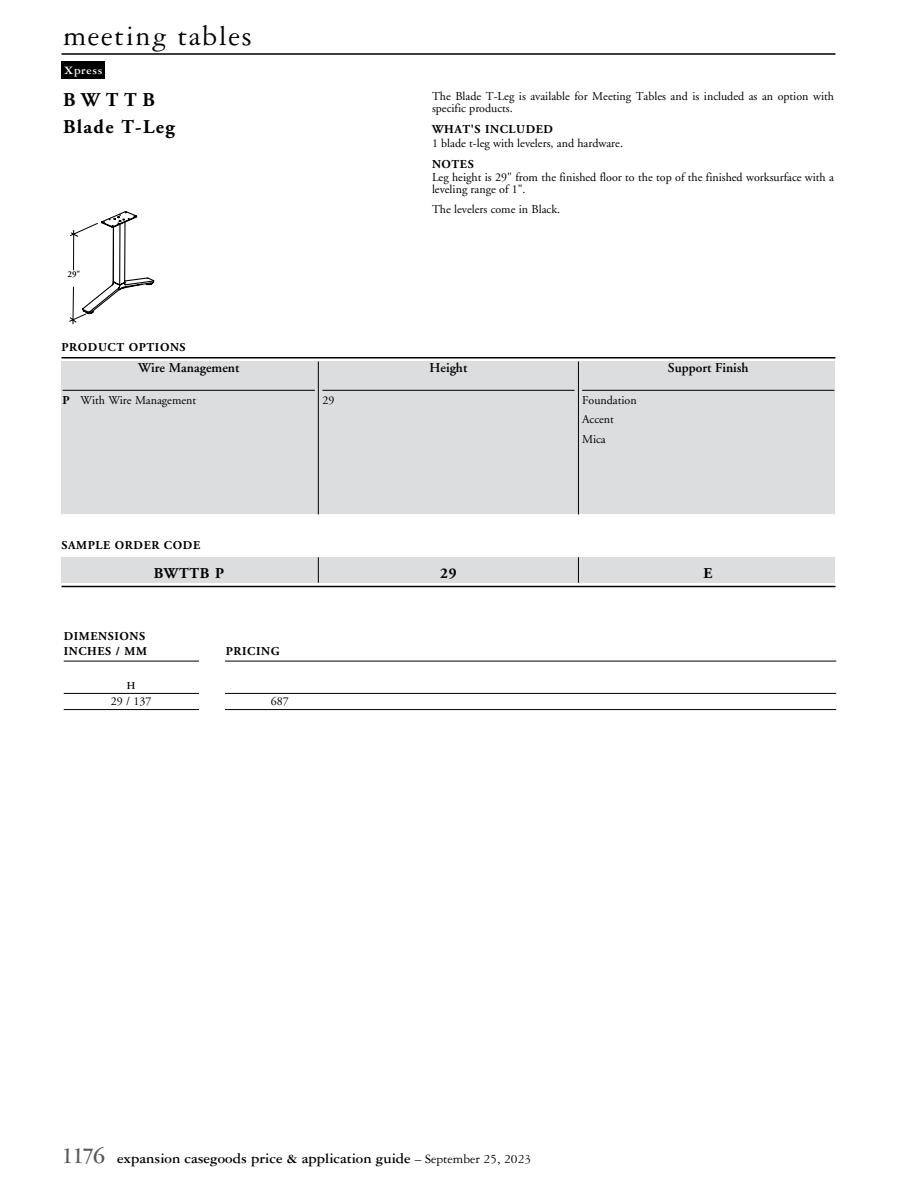
<style>
.page{position:relative;width:918px;height:1188px;background:#fff}
.page>*{position:absolute;margin:0;border:0;box-sizing:border-box;transform-origin:0 0}
.t1{font:30px "Garamond Three";letter-spacing:.05em;color:#000}
.t2{font:700 19.5px/27px "Adobe Garamond";letter-spacing:.07em;color:#000}
.t3{font:700 15px "Garamond Three";color:#000}
.t4{font:700 15px "Adobe Garamond";letter-spacing:.05em;color:#000}
.t5{font:600 13.5px "Adobe Garamond";color:#000}
.t6{font:12px/12px "Adobe Garamond";color:#000}
.t7{font:700 12px/15px "Adobe Garamond";letter-spacing:.05em;color:#000}
.t8{font:700 12px "Garamond Three";letter-spacing:.05em;color:#fff}
.t9{font:600 10.5px "Adobe Garamond";color:#000}
.t10{font:600 9px "Adobe Garamond";color:#000}
.s1{font-weight:700}
.s2{font-size:24px;color:#58595b}
.s3{font-weight:400;font-size:13.5px}
</style>
<div class="page">
<hr style="left:62px;top:53px;width:774px;height:2px;background:#000">
<div style="left:62px;top:362px;width:774px;height:152px;background:#dcddde"></div>
<hr style="left:63px;top:390px;width:252px;height:1px;background:#000">
<hr style="left:322px;top:390px;width:253px;height:1px;background:#000">
<hr style="left:582px;top:390px;width:252px;height:1px;background:#000">
<hr style="left:62px;top:357px;width:774px;height:1px;background:#000">
<hr style="left:62px;top:586px;width:774px;height:1px;background:#000">
<div style="left:62px;top:557px;width:774px;height:26px;background:#dcddde"></div>
<hr style="left:318px;top:362px;width:1px;height:152px;background:#000">
<svg style="left:318px;top:557px;width:1px;height:26px"></svg>
<hr style="left:578px;top:362px;width:1px;height:152px;background:#000">
<svg style="left:578px;top:557px;width:1px;height:26px"></svg>
<div style="left:62px;top:62px;width:43px;height:17px;background:#000"></div>
<svg style="left:69px;top:211px;width:85px;height:113px"></svg>
<hr style="left:64px;top:661px;width:772px;height:1px;background:#000">
<hr style="left:64px;top:693px;width:772px;height:1px;background:#000">
<hr style="left:64px;top:709px;width:772px;height:1px;background:#000">
<div style="left:199px;top:630px;width:25px;height:450px;background:#fff"></div>
<h1 class="t1" style="left:63px;top:20px;width:190px">meeting tables</h1>
<p class="t8" style="left:64px;top:64px;width:40px">Xpress</p>
<h2 class="t2" style="left:63px;top:86px;width:113px">BWTTB<br>Blade T-Leg</h2>
<p class="t10" style="left:67px;top:269px;width:15px">29"</p>
<p class="t7" style="left:62px;top:340px;width:126px">PRODUCT OPTIONS</p>
<p class="t5" style="left:138px;top:361px;width:103px">Wire Management</p>
<p class="t6" style="left:63px;top:395px;width:135px"><span class="s1">P</span> With Wire Management</p>
<p class="t6" style="left:322px;top:395px;width:13px">29</p>
<p class="t6" style="left:432px;top:91px;width:403px">The Blade T-Leg is available for Meeting Tables and is included as an option with specific products.</p>
<p class="t7" style="left:432px;top:122px;width:123px">WHAT'S INCLUDED</p>
<p class="t6" style="left:432px;top:137px;width:191px">1 blade t-leg with levelers, and hardware.</p>
<p class="t7" style="left:432px;top:157px;width:43px">NOTES</p>
<p class="t6" style="left:432px;top:172px;width:404px">Leg height is 29" from the finished floor to the top of the finished worksurface with a leveling range of 1".</p>
<p class="t6" style="left:432px;top:203px;width:128px">The levelers come in Black.</p>
<p class="t5" style="left:430px;top:361px;width:39px">Height</p>
<p class="t6" style="left:582px;top:391px;width:56px;line-height:19.5px">Foundation<br>Accent<br>Mica</p>
<p class="t5" style="left:668px;top:361px;width:82px">Support Finish</p>
<p class="t7" style="left:62px;top:538px;width:140px">SAMPLE ORDER CODE</p>
<p class="t4" style="left:154px;top:565px;width:72px">BWTTB P</p>
<p class="t4" style="left:440px;top:565px;width:18px">29</p>
<p class="t4" style="left:704px;top:565px;width:10px">E</p>
<p class="t7" style="left:64px;top:629px;width:85px">DIMENSIONS<br>INCHES / MM</p>
<p class="t7" style="left:226px;top:644px;width:55px">PRICING</p>
<p class="t9" style="left:127px;top:680px;width:10px">H</p>
<p class="t6" style="left:111px;top:696px;width:42px">29 / 137</p>
<p class="t6" style="left:271px;top:696px;width:19px">687</p>
<p class="t3" style="left:62px;top:1150px;width:471px"><span class="s2">1176</span> expansion casegoods price &amp; application guide <span class="s3">– September 25, 2023</span></p>
</div>
